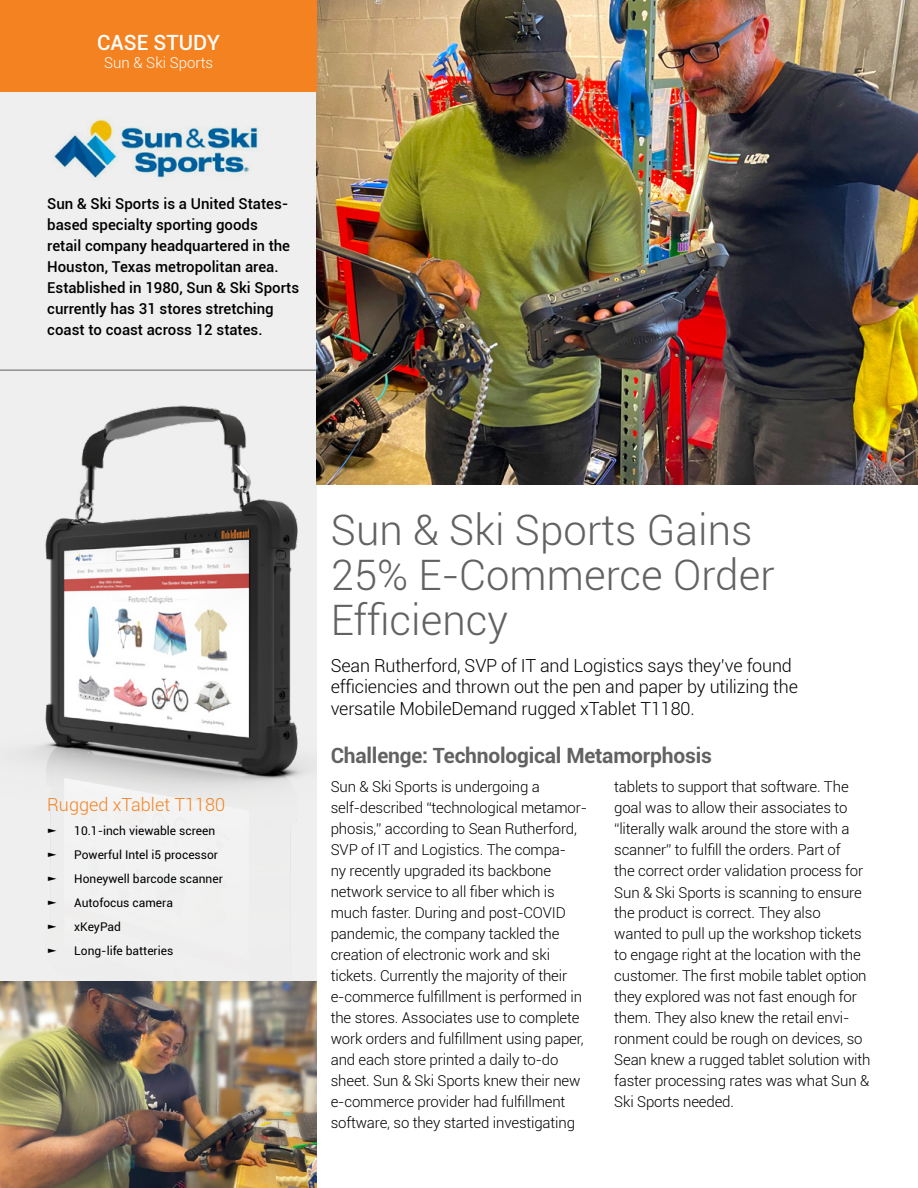
<style>
.page{position:relative;width:918px;height:1188px;background:#fff}
.page>*{position:absolute;margin:0;border:0;box-sizing:border-box;transform-origin:0 0}
.t1{font:300 42px/45px "Roboto";color:#626262}
.t2{font:700 21px "Roboto";letter-spacing:-.01em;color:#626262}
.t3{font:500 21px "Roboto";color:#fff}
.t4{font:300 18px/21.6px "Roboto";letter-spacing:-.01em;color:#000}
.t5{font:300 18px "Roboto";color:#f58220}
.t6{font:300 15px/21px "Roboto";letter-spacing:-.01em;color:#000}
.t7{font:500 15px/21px "Roboto";color:#000}
.t8{font:300 15px "Roboto";color:#fff}
.t9{font:12px "Roboto";color:#000}
.t10{font:600 12px "Segoe UI";color:#000}
</style>
<div class="page">
<div style="left:0;top:0;width:316px;height:1188px;background:#efefef"></div>
<img style="left:316px;top:0;width:602px;height:485px">
<img style="left:0;top:405px;width:316px;height:783px">
<img style="left:54px;top:119px;width:204px;height:61px">
<div style="left:0;top:0;width:316px;height:92px;background:#f58220"></div>
<hr style="left:0;top:370px;width:317px;height:1px;background:#626262">
<h2 class="t3" style="left:97px;top:27px;width:124px">CASE STUDY</h2>
<p class="t8" style="left:104px;top:52px;width:111px">Sun &amp; Ski Sports</p>
<p class="t7" style="left:47px;top:193px;width:253px">Sun &amp; Ski Sports is a United States&shy;based specialty sporting goods<br>retail company headquartered in the Houston, Texas metropolitan area.<br>Established in 1980, Sun &amp; Ski Sports currently has 31 stores stretching coast to coast across 12 states.</p>
<p class="t5" style="left:47px;top:792px;width:179px">Rugged xTablet T1180</p>
<p class="t10" style="left:47px;top:819px;width:12px">►</p>
<p class="t9" style="left:74px;top:822px;width:142px">10.1-inch viewable screen</p>
<p class="t10" style="left:47px;top:843px;width:12px">►</p>
<p class="t9" style="left:74px;top:846px;width:145px">Powerful Intel i5 processor</p>
<p class="t10" style="left:47px;top:867px;width:12px">►</p>
<p class="t9" style="left:74px;top:870px;width:150px">Honeywell barcode scanner</p>
<p class="t10" style="left:47px;top:891px;width:12px">►</p>
<p class="t9" style="left:74px;top:894px;width:100px">Autofocus camera</p>
<p class="t10" style="left:47px;top:915px;width:12px">►</p>
<p class="t9" style="left:74px;top:918px;width:48px">xKeyPad</p>
<p class="t10" style="left:47px;top:939px;width:12px">►</p>
<p class="t9" style="left:74px;top:942px;width:101px">Long-life batteries</p>
<h1 class="t1" style="left:331px;top:506px;width:445px">Sun &amp; Ski Sports Gains<br>25% E-Commerce Order<br>Efficiency</h1>
<p class="t4" style="left:331px;top:654px;width:469px">Sean Rutherford, SVP of IT and Logistics says they’ve found efficiencies and thrown out the pen and paper by utilizing the versatile MobileDemand rugged xTablet T1180.</p>
<h2 class="t2" style="left:331px;top:740px;width:383px">Challenge: Technological Metamorphosis</h2>
<p class="t6" style="left:331px;top:775px;width:258px">Sun &amp; Ski Sports is undergoing a self-described “technological metamor&shy;phosis,” according to Sean Rutherford, SVP of IT and Logistics. The compa-<br>ny recently upgraded its backbone network service to all fiber which is much faster. During and post-COVID pandemic, the company tackled the creation of electronic work and ski tickets. Currently the majority of their e-commerce fulfillment is performed in the stores. Associates use to complete work orders and fulfillment using paper, and each store printed a daily to-do sheet. Sun &amp; Ski Sports knew their new e-commerce provider had fulfillment software, so they started investigating</p>
<p class="t6" style="left:614px;top:775px;width:251px">tablets to support that software. The goal was to allow their associates to “literally walk around the store with a scanner” to fulfill the orders. Part of the correct order validation process for</p>
<p class="t6" style="left:614px;top:882px;width:249px;line-height:19.5px">Sun &amp; Ski Sports is scanning to ensure the product is correct. They also</p>
<p class="t6" style="left:614px;top:922px;width:258px">wanted to pull up the workshop tickets to engage right at the location with the customer. The first mobile tablet option they explored was not fast enough for them. They also knew the retail envi&shy;ronment could be rough on devices, so Sean knew a rugged tablet solution with faster processing rates was what Sun &amp; Ski Sports needed.</p>
</div>
